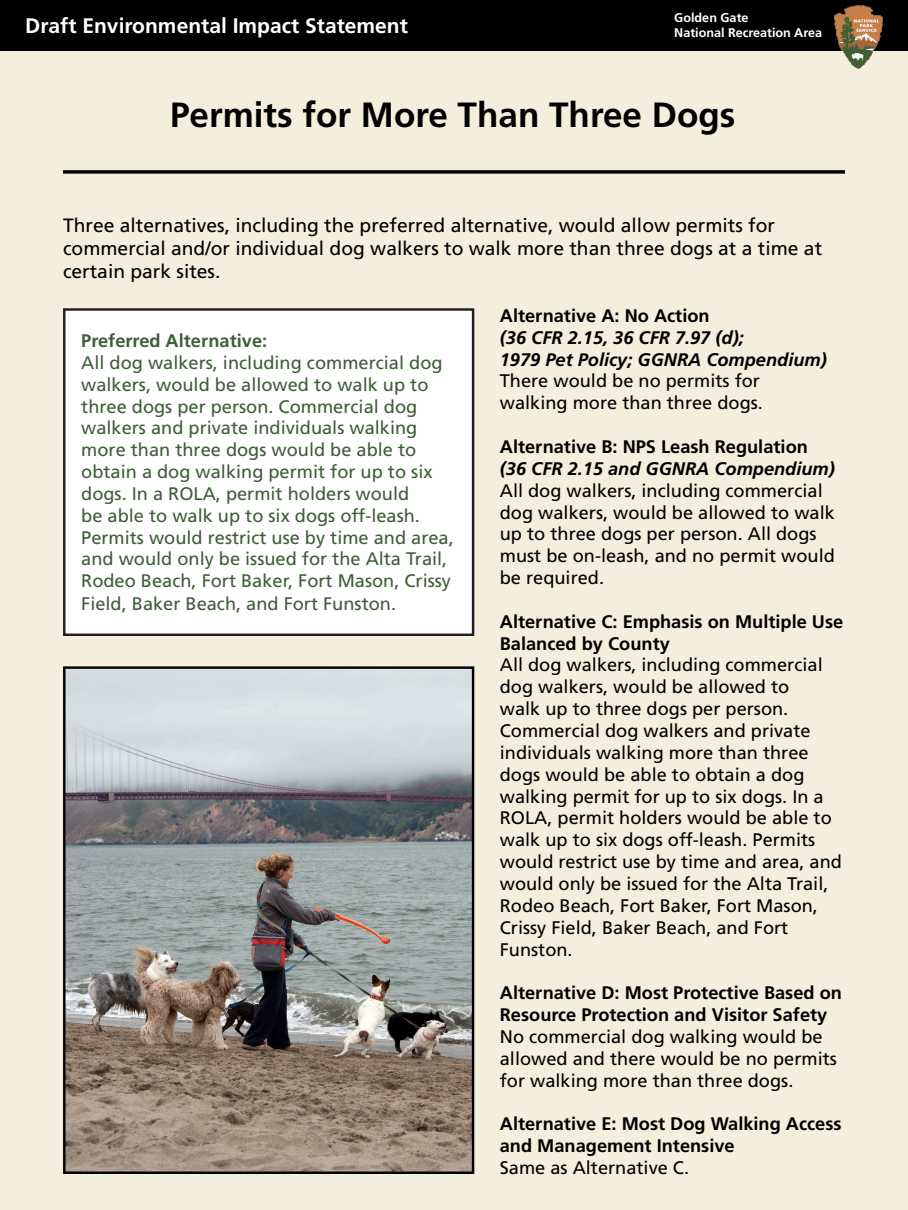
<style>
.page{position:relative;width:908px;height:1210px;background:#fff}
.page>*{position:absolute;margin:0;border:0;box-sizing:border-box;transform-origin:0 0}
.t1{font:700 35px "Frutiger LT Std";color:#000}
.t2{font:700 21px "Frutiger LT Std";color:#fff}
.t3{font:19.25px/23.1px "Frutiger LT Std";color:#000}
.t4{font:18.2px/21.8px "Frutiger LT Std";color:#000}
.t5{font:18.2px/21.9px "Frutiger LT Std";color:#3d5f37}
.t6{font:700 18.2px/21.8px "Frutiger LT Std";color:#000}
.t7{font:italic 700 18.2px "Frutiger LT Std";color:#000}
.t8{font:700 18.2px "Frutiger LT Std";color:#3d5f37}
.t9{font:700 12.6px "Frutiger LT Std";color:#fff}
</style>
<div class="page">
<div style="left:0;top:0;width:907px;height:1210px;background:#f4eedc"></div>
<div style="left:64px;top:309px;width:409px;height:326px;background:#fff"></div>
<div style="left:63px;top:308px;width:411px;height:328px;border:2px solid #231f20"></div>
<img style="left:66px;top:669px;width:405px;height:502px">
<div style="left:63px;top:666px;width:411px;height:508px;border:2px solid #000"></div>
<svg style="left:63px;top:170px;width:781px;height:4px;background:#1e1d1b"></svg>
<div style="left:0;top:0;width:907px;height:50px;background:#000"></div>
<img style="left:834px;top:5px;width:48px;height:63px">
<p class="t2" style="left:25px;top:13px;width:384px">Draft Environmental Impact Statement</p>
<p class="t9" style="left:674px;top:11px;width:76px">Golden Gate</p>
<p class="t9" style="left:674px;top:26px;width:149px">National Recreation Area</p>
<p class="t1" style="left:170px;top:94px;width:566px">Permits for More Than Three Dogs</p>
<p class="t3" style="left:63px;top:213px;width:760px">Three alternatives, including the preferred alternative, would allow permits for commercial and/or individual dog walkers to walk more than three dogs at a time at certain park sites.</p>
<p class="t6" style="left:499px;top:305px;width:211px">Alternative A: No Action</p>
<p class="t7" style="left:499px;top:327px;width:245px">(36 CFR 2.15, 36 CFR 7.97 (d);</p>
<p class="t7" style="left:499px;top:348px;width:328px">1979 Pet Policy; GGNRA Compendium)</p>
<p class="t4" style="left:499px;top:370px;width:261px">There would be no permits for</p>
<p class="t4" style="left:499px;top:392px;width:264px">walking more than three dogs.</p>
<p class="t6" style="left:499px;top:436px;width:309px">Alternative B: NPS Leash Regulation</p>
<p class="t7" style="left:499px;top:458px;width:336px">(36 CFR 2.15 and GGNRA Compendium)</p>
<p class="t4" style="left:499px;top:479px;width:336px">All dog walkers, including commercial dog walkers, would be allowed to walk up to three dogs per person. All dogs must be on-leash, and no permit would be required.</p>
<p class="t6" style="left:499px;top:610px;width:345px">Alternative C: Emphasis on Multiple Use<br>Balanced by County</p>
<p class="t4" style="left:499px;top:654px;width:343px">All dog walkers, including commercial dog walkers, would be allowed to<br>walk up to three dogs per person.<br>Commercial dog walkers and private individuals walking more than three dogs would be able to obtain a dog walking permit for up to six dogs. In a ROLA, permit holders would be able to walk up to six dogs off-leash. Permits would restrict use by time and area, and would only be issued for the Alta Trail, Rodeo Beach, Fort Baker, Fort Mason, Crissy Field, Baker Beach, and Fort Funston.</p>
<p class="t6" style="left:499px;top:982px;width:343px">Alternative D: Most Protective Based on<br>Resource Protection and Visitor Safety</p>
<p class="t4" style="left:499px;top:1025px;width:338px">No commercial dog walking would be allowed and there would be no permits for walking more than three dogs.</p>
<p class="t6" style="left:499px;top:1113px;width:343px">Alternative E: Most Dog Walking Access</p>
<p class="t6" style="left:499px;top:1135px;width:236px">and Management Intensive</p>
<p class="t4" style="left:499px;top:1156px;width:191px">Same as Alternative C.</p>
<p class="t8" style="left:81px;top:330px;width:187px">Preferred Alternative:</p>
<p class="t5" style="left:81px;top:352px;width:374px">All dog walkers, including commercial dog walkers, would be allowed to walk up to three dogs per person. Commercial dog walkers and private individuals walking more than three dogs would be able to obtain a dog walking permit for up to six dogs. In a ROLA, permit holders would<br>be able to walk up to six dogs off-leash.<br>Permits would restrict use by time and area, and would only be issued for the Alta Trail, Rodeo Beach, Fort Baker, Fort Mason, Crissy Field, Baker Beach, and Fort Funston.</p>
</div>
